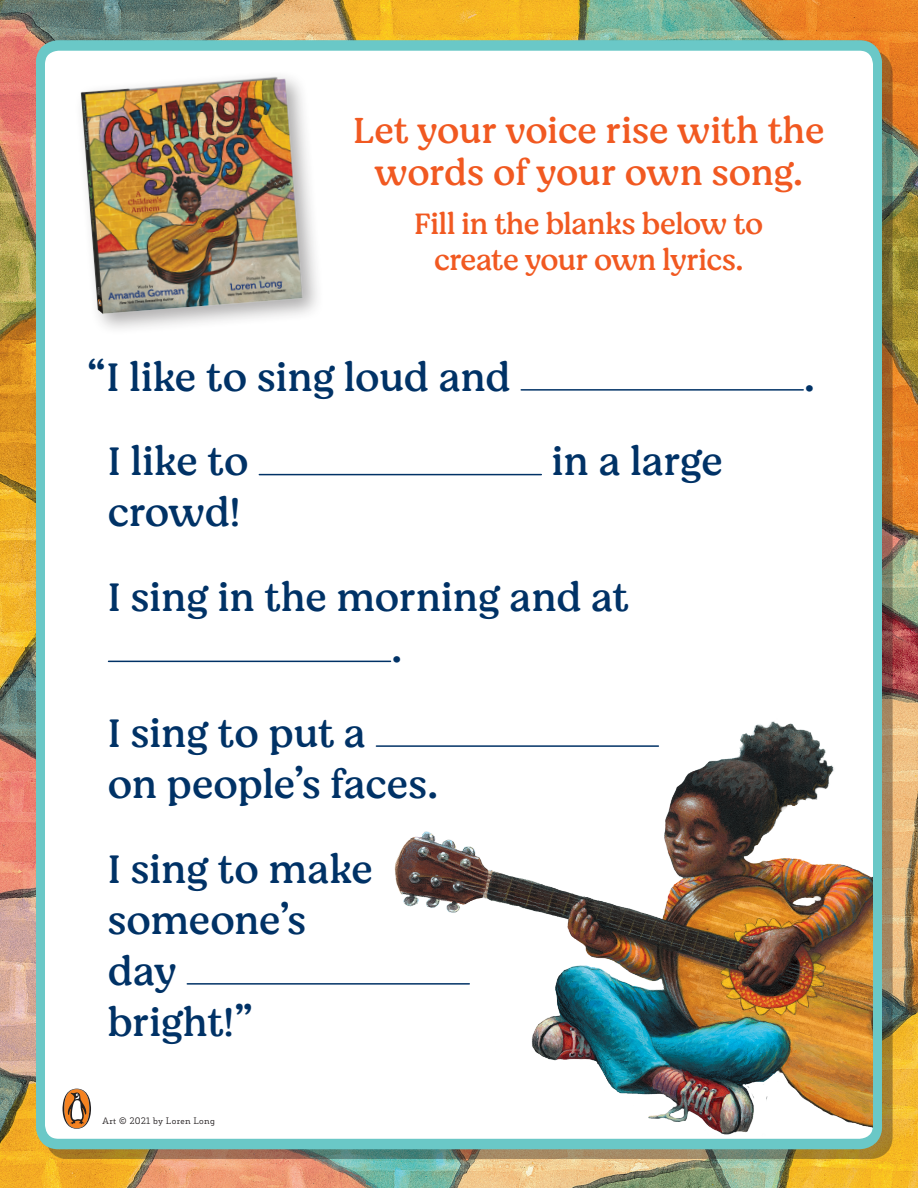
<style>
.page{position:relative;width:918px;height:1188px;background:#fff}
.page>*{position:absolute;margin:0;border:0;box-sizing:border-box;transform-origin:0 0}
.t1{font:40.5px/51px "Moranga";color:#003266}
.t2{font:36.9px/41.8px "Moranga";letter-spacing:-.005em;color:#f15921;text-align:center}
.t3{font:30px/36px "Moranga";letter-spacing:-.01em;color:#f15921;text-align:center}
.t4{font:9px "Decour Soft";letter-spacing:.04em;color:#231f20}
</style>
<div class="page">
<img style="left:0;top:0;width:918px;height:1188px">
<div style="left:46px;top:51px;width:847px;height:1107px;background:#231f20;opacity:.37"></div>
<div style="left:40px;top:45px;width:838px;height:1098px;background:#fff;border-radius:18px"></div>
<div style="left:74px;top:69px;width:250px;height:266px;background:#231f20;opacity:.37"></div>
<img style="left:77px;top:73px;width:232px;height:244px">
<hr style="left:521px;top:389px;width:282px;height:2px;background:#003266">
<hr style="left:259px;top:474px;width:282px;height:1px;background:#003266">
<hr style="left:109px;top:661px;width:282px;height:1px;background:#003266">
<hr style="left:187px;top:983px;width:282px;height:2px;background:#003266">
<img style="left:373px;top:721px;width:499px;height:418px">
<svg style="left:63px;top:1089px;width:28px;height:40px"></svg>
<div style="left:36px;top:42px;width:846px;height:1107px;border:9px solid #6ac8c7;border-radius:18px"></div>
<p class="t2" style="left:353px;top:108px;width:473px">Let your voice rise with the words of your own song.</p>
<p class="t3" style="left:414px;top:205px;width:350px">Fill in the blanks below to create your own lyrics.</p>
<p class="t1" style="left:88px;top:351px;width:425px">“I like to sing loud and</p>
<p class="t1" style="left:108px;top:435px;width:142px">I like to</p>
<p class="t1" style="left:552px;top:435px;width:172px">in a large</p>
<p class="t1" style="left:108px;top:486px;width:134px">crowd!</p>
<p class="t1" style="left:392px;top:571px;width:238px;text-indent:-284px">I sing in the morning and at .</p>
<p class="t1" style="left:108px;top:707px;width:332px">I sing to put a<br>on people’s faces.</p>
<p class="t1" style="left:108px;top:843px;width:267px">I sing to make someone’s day<br>bright!”</p>
<p class="t4" style="left:103px;top:1115px;width:114px">Art © 2021 by Loren Long</p>
<p class="t1" style="left:804px;top:351px;width:12px">.</p>
</div>
